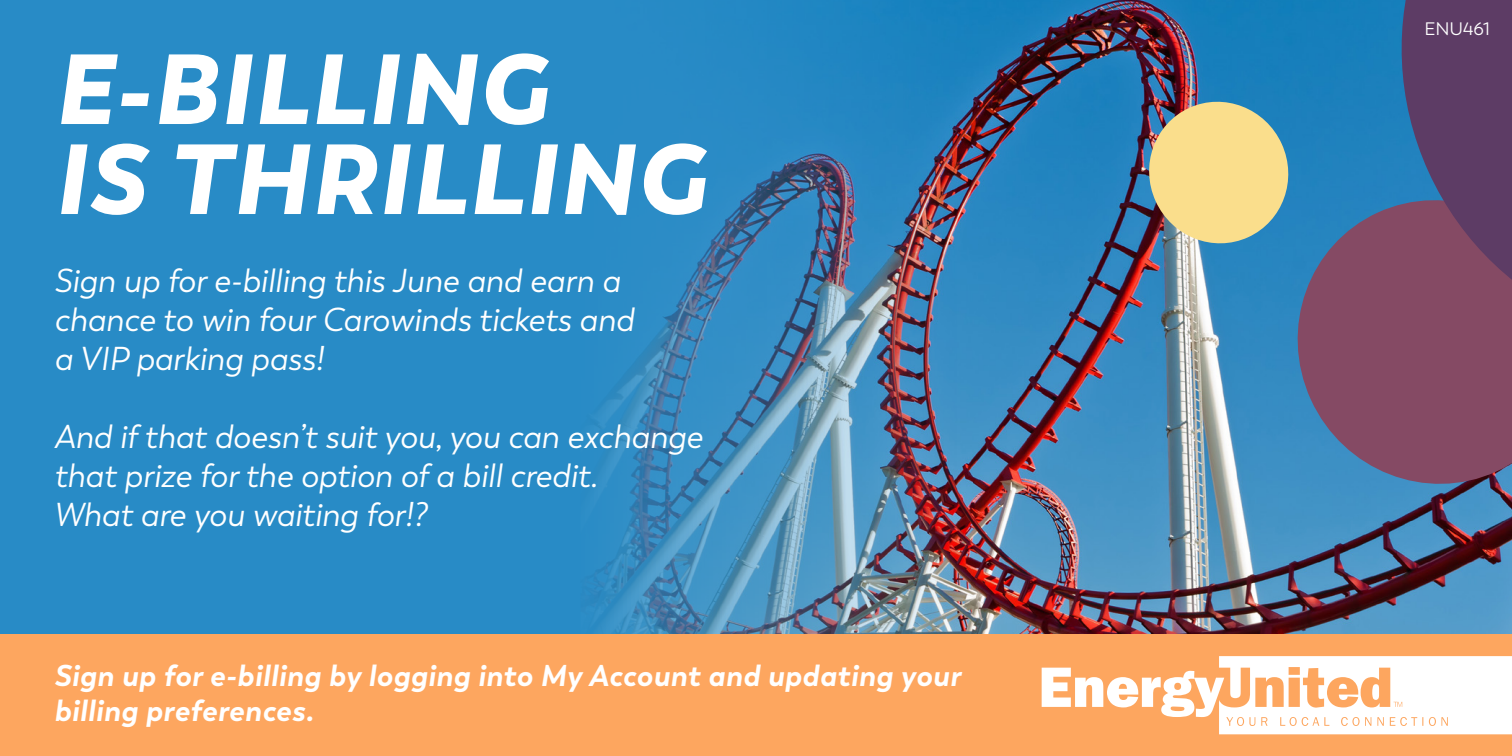
<style>
.page{position:relative;width:1512px;height:756px;background:#fff}
.page>*{position:absolute;margin:0;border:0;box-sizing:border-box;transform-origin:0 0}
.body__dark{font:italic 900 99px/90px "Trenda";letter-spacing:.025em;color:#fff}
.body__dark-2{font:italic 33px/39px "Trenda";color:#fff}
.body__dark-3{font:italic 700 30px/35.4px "Trenda";letter-spacing:.02em;color:#fff}
.t1{font:18px "Trenda";color:#fff}
</style>
<div class="page">
<div style="left:0;top:0;width:1512px;height:642px;background:#288bc6"></div>
<img style="left:594px;top:0;width:918px;height:634px">
<svg style="left:1278px;top:181px;width:234px;height:322px"></svg>
<svg style="left:1322px;top:0;width:190px;height:420px"></svg>
<svg style="left:1139px;top:92px;width:159px;height:161px"></svg>
<div style="left:0;top:634px;width:1512px;height:122px;background:#fda65f"></div>
<svg style="left:1042px;top:656px;width:470px;height:78px"></svg>
<p class="body__dark" style="left:54px;top:45px;width:653px">E-BILLING<br>IS THRILLING</p>
<p class="body__dark-2" style="left:54px;top:262px;width:581px">Sign up for e-billing this June and earn a chance to win four Carowinds tickets and a VIP parking pass!</p>
<p class="body__dark-2" style="left:54px;top:418px;width:650px">And if that doesn’t suit you, you can exchange that prize for the option of a bill credit.<br>What are you waiting for!?</p>
<p class="body__dark-3" style="left:54px;top:658px;width:908px">Sign up for e-billing by logging into My Account and updating your billing preferences.</p>
<p class="t1" style="left:1424px;top:18px;width:67px">ENU461</p>
</div>
